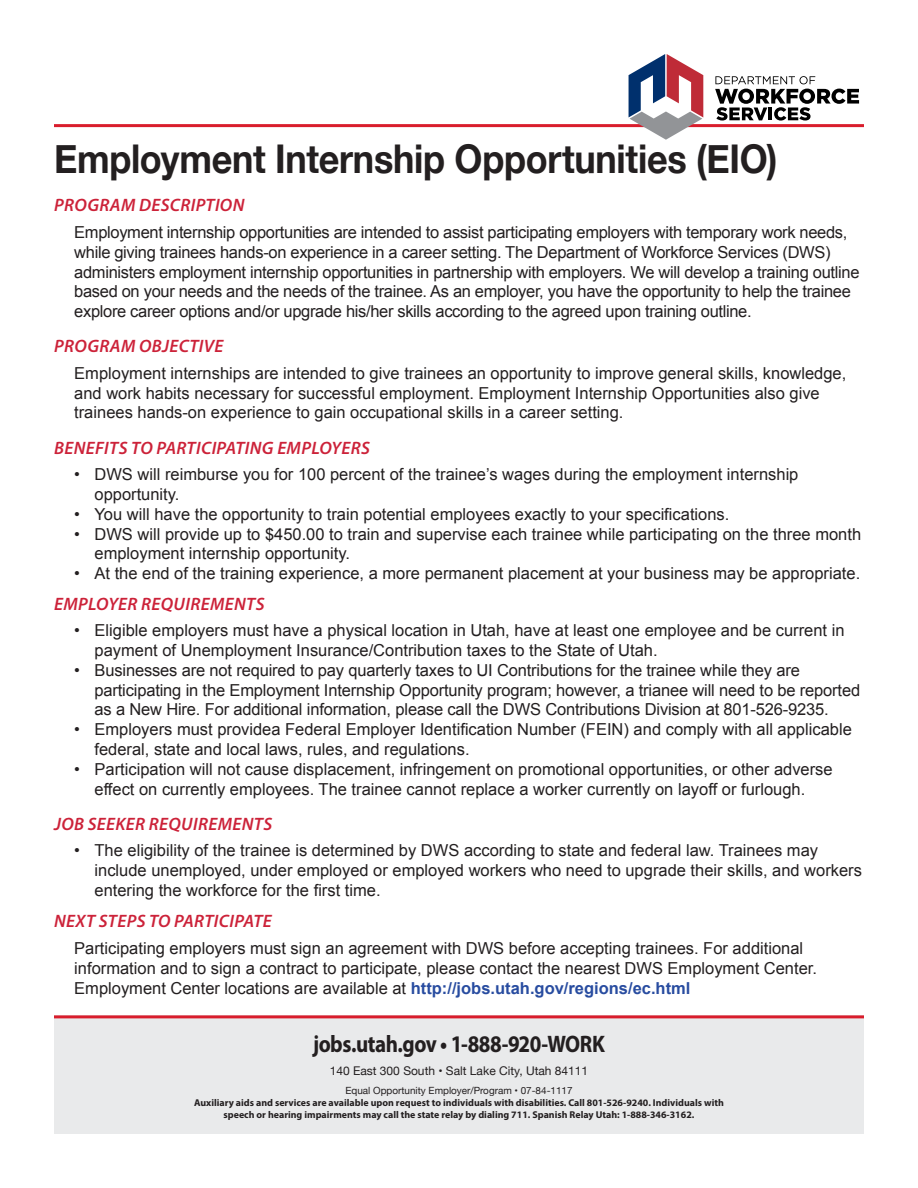
<style>
.page{position:relative;width:918px;height:1188px;background:#fff}
.page>*{position:absolute;margin:0;border:0;box-sizing:border-box;transform-origin:0 0}
.t1{font:700 39.6px "Helvetica Neue";letter-spacing:-.01em;color:#231f20;scale:.91 1}
.t2{font:700 24px "Myriad Pro";letter-spacing:-.025em;color:#231f20;scale:.88 1}
.t3{font:italic 600 18px "Myriad Pro";letter-spacing:.02em;color:#cc2239}
.paragraph_body{font:16.5px/19.8px "Arial";color:#231f20}
.paragraph_body-2{font:16.5px/19.8px "Arial";letter-spacing:-.02em;color:#231f20}
.t4{font:12px "Helvetica Neue";color:#231f20}
.t5{font:700 9.9px "Myriad Pro";color:#231f20}
.t6{font:9.9px "Helvetica Neue";color:#231f20}
.s1{font-weight:700;color:#284ca0}
</style>
<div class="page">
<div style="left:54px;top:1015px;width:810px;height:119px;background:#e9eaeb"></div>
<hr style="left:54px;top:1015px;width:810px;height:3px;background:#d91d2c">
<hr style="left:54px;top:124px;width:810px;height:3px;background:#d91d2c">
<svg style="left:629px;top:54px;width:74px;height:86px"></svg>
<svg style="left:715px;top:76px;width:144px;height:45px"></svg>
<p class="t1" style="left:54px;top:128px;width:797px">Employment Internship Opportunities (EIO)</p>
<p class="t3" style="left:54px;top:194px;width:192px">PROGRAM DESCRIPTION</p>
<p class="paragraph_body-2" style="left:74px;top:223px;width:787px">Employment internship opportunities are intended to assist participating employers with temporary work needs, while giving trainees hands-on experience in a career setting. The Department of Workforce Services (DWS) administers employment internship opportunities in partnership with employers. We will develop a training outline based on your needs and the needs of the trainee. As an employer, you have the opportunity to help the trainee explore career options and/or upgrade his/her skills according to the agreed upon training outline.</p>
<p class="t3" style="left:54px;top:335px;width:171px">PROGRAM OBJECTIVE</p>
<p class="paragraph_body" style="left:74px;top:363px;width:774px">Employment internships are intended to give trainees an opportunity to improve general skills, knowledge, and work habits necessary for successful employment. Employment Internship Opportunities also give trainees hands-on experience to gain occupational skills in a career setting.</p>
<p class="t3" style="left:54px;top:436px;width:317px">BENEFITS TO PARTICIPATING EMPLOYERS</p>
<p class="paragraph_body" style="left:94px;top:465px;width:706px;text-indent:-20px">• DWS will reimburse you for 100 percent of the trainee’s wages during the employment internship opportunity.</p>
<p class="paragraph_body" style="left:74px;top:504px;width:657px">• You will have the opportunity to train potential employees exactly to your specifications.</p>
<p class="paragraph_body" style="left:94px;top:524px;width:768px;text-indent:-20px">• DWS will provide up to $450.00 to train and supervise each trainee while participating on the three month employment internship opportunity.</p>
<p class="paragraph_body" style="left:74px;top:564px;width:788px">• At the end of the training experience, a more permanent placement at your business may be appropriate.</p>
<p class="t3" style="left:54px;top:592px;width:212px">EMPLOYER REQUIREMENTS</p>
<p class="paragraph_body" style="left:94px;top:621px;width:752px;text-indent:-20px">• Eligible employers must have a physical location in Utah, have at least one employee and be current in payment of Unemployment Insurance/Contribution taxes to the State of Utah.</p>
<p class="paragraph_body" style="left:94px;top:660px;width:767px;text-indent:-20px">• Businesses are not required to pay quarterly taxes to UI Contributions for the trainee while they are participating in the Employment Internship Opportunity program; however, a trianee will need to be reported as a New Hire. For additional information, please call the DWS Contributions Division at 801-526-9235.</p>
<p class="paragraph_body" style="left:94px;top:720px;width:759px;text-indent:-20px">• Employers must providea Federal Employer Identification Number (FEIN) and comply with all applicable federal, state and local laws, rules, and regulations.</p>
<p class="paragraph_body" style="left:74px;top:759px;width:760px;text-align:center">• Participation will not cause displacement, infringement on promotional opportunities, or other adverse effect on currently employees. The trainee cannot replace a worker currently on layoff or furlough.</p>
<p class="t3" style="left:54px;top:812px;width:220px">JOB SEEKER REQUIREMENTS</p>
<p class="paragraph_body" style="left:94px;top:841px;width:769px;text-indent:-20px">• The eligibility of the trainee is determined by DWS according to state and federal law. Trainees may include unemployed, under employed or employed workers who need to upgrade their skills, and workers entering the workforce for the first time.</p>
<p class="t3" style="left:54px;top:910px;width:219px">NEXT STEPS TO PARTICIPATE</p>
<p class="paragraph_body" style="left:74px;top:938px;width:744px">Participating employers must sign an agreement with DWS before accepting trainees. For additional information and to sign a contract to participate, please contact the nearest DWS Employment Center.<br>Employment Center locations are available at <span class="s1">http://jobs.utah.gov/regions/ec.html</span></p>
<h2 class="t2" style="left:313px;top:1028px;width:333px">jobs.utah.gov • 1-888-920-WORK</h2>
<p class="t4" style="left:330px;top:1063px;width:260px">140 East 300 South • Salt Lake City, Utah 84111</p>
<p class="t6" style="left:345px;top:1083px;width:229px">Equal Opportunity Employer/Program • 07-84-1117</p>
<p class="t5" style="left:194px;top:1096px;width:531px">Auxiliary aids and services are available upon request to individuals with disabilities. Call 801-526-9240. Individuals with</p>
<p class="t5" style="left:224px;top:1108px;width:472px">speech or hearing impairments may call the state relay by dialing 711. Spanish Relay Utah: 1-888-346-3162.</p>
</div>
